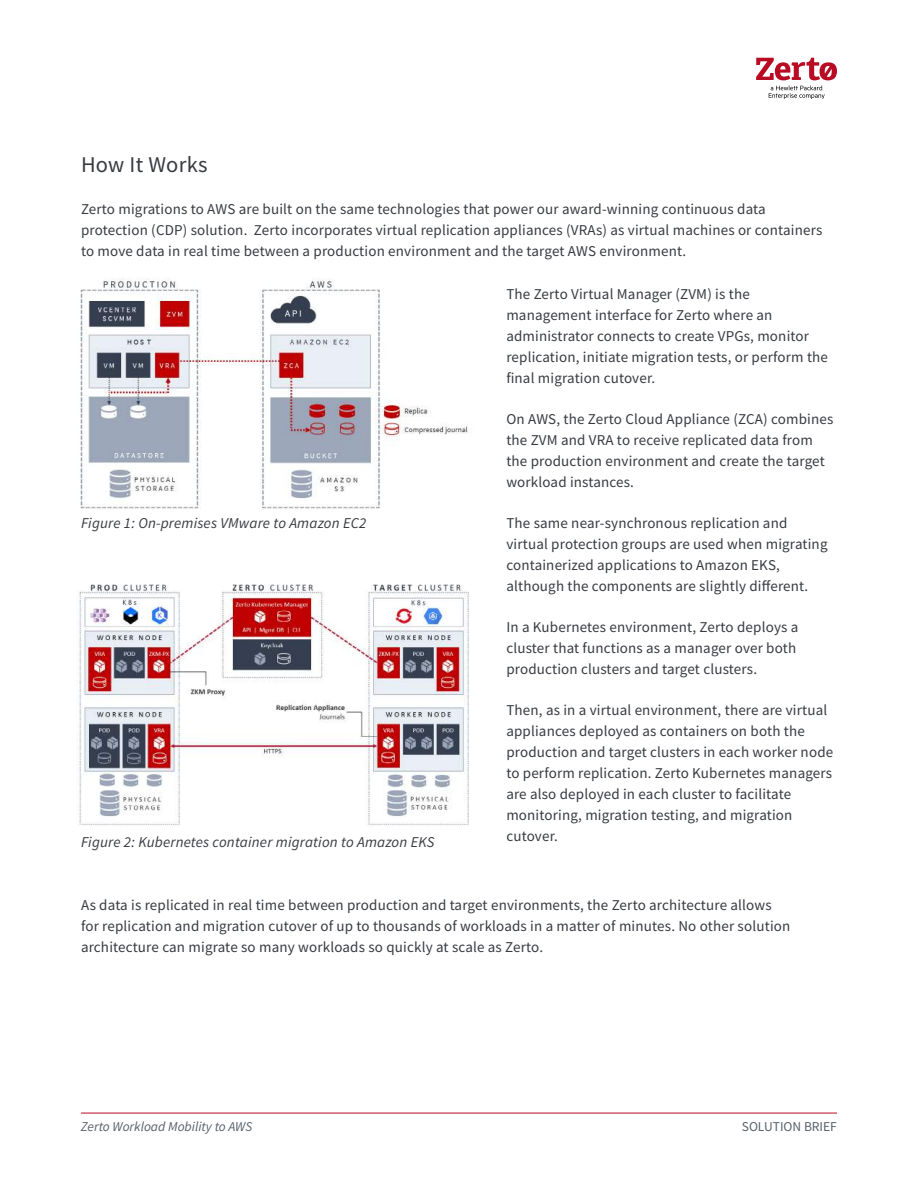
<style>
.page{position:relative;width:918px;height:1188px;background:#fff}
.page>*{position:absolute;margin:0;border:0;box-sizing:border-box;transform-origin:0 0}
.t1{font:22.5px "Source Sans Pro";letter-spacing:.01em;color:#373b41}
.t2{font:15px/21px "Source Sans Pro";letter-spacing:.01em;color:#373b41}
.t3{font:italic 15px "Source Sans Pro";letter-spacing:.01em;color:#373b41}
.t4{font:italic 13.5px "Source Sans Pro";color:#57616a}
.t5{font:13.5px "Source Sans Pro";color:#57616a}
</style>
<div class="page">
<hr style="left:81px;top:1113px;width:756px;height:1px;background:#b90b24">
<svg style="left:756px;top:58px;width:81px;height:41px"></svg>
<img style="left:80px;top:278px;width:388px;height:231px">
<img style="left:78px;top:584px;width:392px;height:241px">
<h1 class="t1" style="left:81px;top:155px;width:128px">How It Works</h1>
<p class="t2" style="left:81px;top:200px;width:743px">Zerto migrations to AWS are built on the same technologies that power our award-winning continuous data protection (CDP) solution. Zerto incorporates virtual replication appliances (VRAs) as virtual machines or containers to move data in real time between a production environment and the target AWS environment.</p>
<p class="t2" style="left:506px;top:284px;width:323px">The Zerto Virtual Manager (ZVM) is the management interface for Zerto where an administrator connects to create VPGs, monitor replication, initiate migration tests, or perform the昀椀nal migration cutover.</p>
<p class="t2" style="left:506px;top:409px;width:328px">On AWS, the Zerto Cloud Appliance (ZCA) combines the ZVM and VRA to receive replicated data from the production environment and create the target workload instances.</p>
<p class="t2" style="left:506px;top:513px;width:323px">The same near-synchronous replication and virtual protection groups are used when migrating containerized applications to Amazon EKS, although the components are slightly di昀昀erent.</p>
<p class="t2" style="left:506px;top:617px;width:294px">In a Kubernetes environment, Zerto deploys a cluster that functions as a manager over both production clusters and target clusters.</p>
<p class="t2" style="left:506px;top:701px;width:328px">Then, as in a virtual environment, there are virtual appliances deployed as containers on both the production and target clusters in each worker node to perform replication. Zerto Kubernetes managers are also deployed in each cluster to facilitate monitoring, migration testing, and migration cutover.</p>
<p class="t3" style="left:81px;top:517px;width:287px">Figure 1: On-premises VMware to Amazon EC2</p>
<p class="t3" style="left:81px;top:836px;width:355px">Figure 2: Kubernetes container migration to Amazon EKS</p>
<p class="t2" style="left:81px;top:896px;width:711px">As data is replicated in real time between production and target environments, the Zerto architecture allows for replication and migration cutover of up to thousands of workloads in a matter of minutes. No other solution architecture can migrate so many workloads so quickly at scale as Zerto.</p>
<p class="t4" style="left:81px;top:1122px;width:173px">Zerto Workload Mobility to AWS</p>
<p class="t5" style="left:742px;top:1119px;width:97px">SOLUTION BRIEF</p>
</div>
